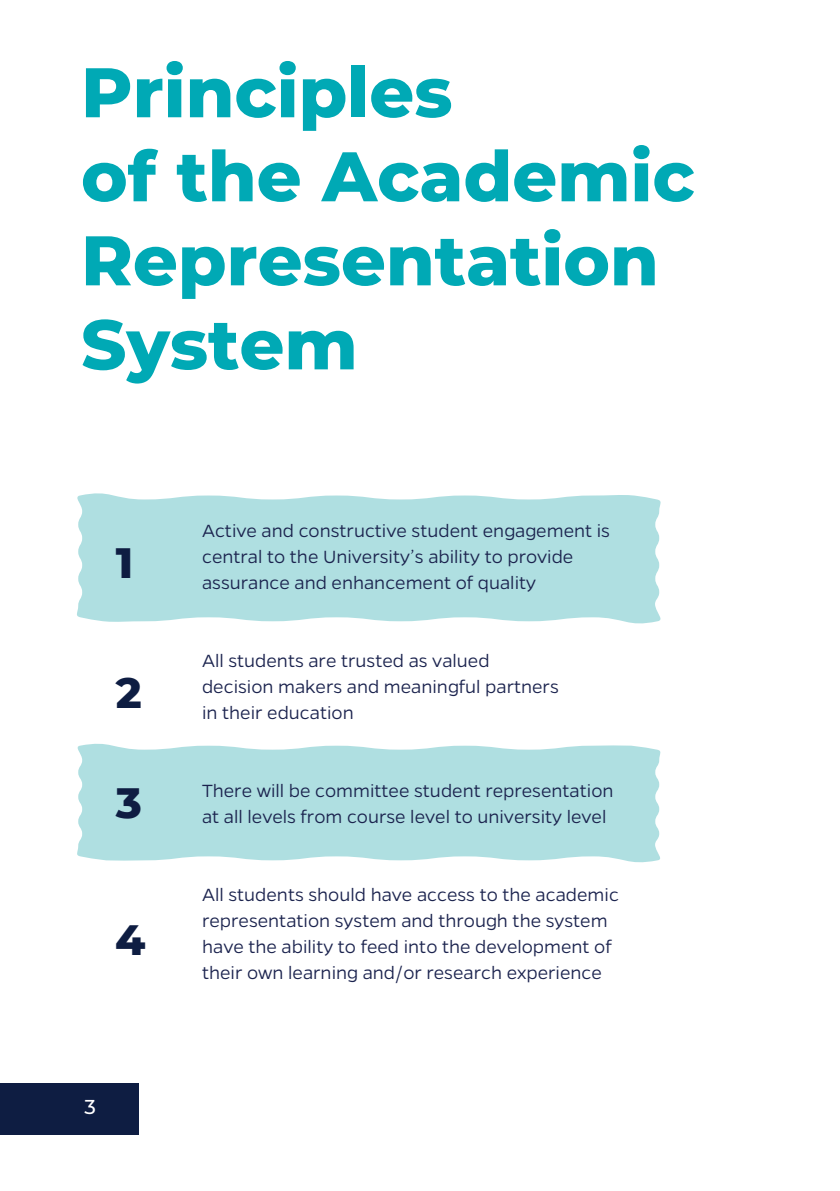
<style>
.page{position:relative;width:840px;height:1191px;background:#fff}
.page>*{position:absolute;margin:0;border:0;box-sizing:border-box;transform-origin:0 0}
.t1{font:800 70px/84px "Montserrat";color:#00a9b5}
.t2{font:800 43.2px "Montserrat";color:#0e1d42}
.t3{font:300 20px/26px "Gentona";color:#1b234e}
.t4{font:500 20px "Montserrat";color:#fff}
</style>
<div class="page">
<svg style="left:77px;top:743px;width:584px;height:120px;background:#b5e1e3"></svg>
<svg style="left:77px;top:493px;width:584px;height:131px;background:#b5e1e3"></svg>
<div style="left:0;top:1083px;width:138px;height:51px;background:#0e1d42"></div>
<h1 class="t1" style="left:81px;top:47px;width:614px">Principles<br>of the Academic<br>Representation<br>System</h1>
<h2 class="t2" style="left:116px;top:531px;width:19px">1</h2>
<h2 class="t2" style="left:116px;top:661px;width:27px">2</h2>
<h2 class="t2" style="left:116px;top:770px;width:28px">3</h2>
<h2 class="t2" style="left:115px;top:907px;width:32px">4</h2>
<p class="t4" style="left:84px;top:1093px;width:13px">3</p>
<p class="t3" style="left:202px;top:517px;width:409px">Active and constructive student engagement is central to the University’s ability to provide assurance and enhancement of quality</p>
<p class="t3" style="left:202px;top:647px;width:358px">All students are trusted as valued decision makers and meaningful partners in their education</p>
<p class="t3" style="left:202px;top:777px;width:412px">There will be committee student representation at all levels from course level to university level</p>
<p class="t3" style="left:202px;top:881px;width:418px">All students should have access to the academic representation system and through the system have the ability to feed into the development of their own learning and/or research experience</p>
</div>
